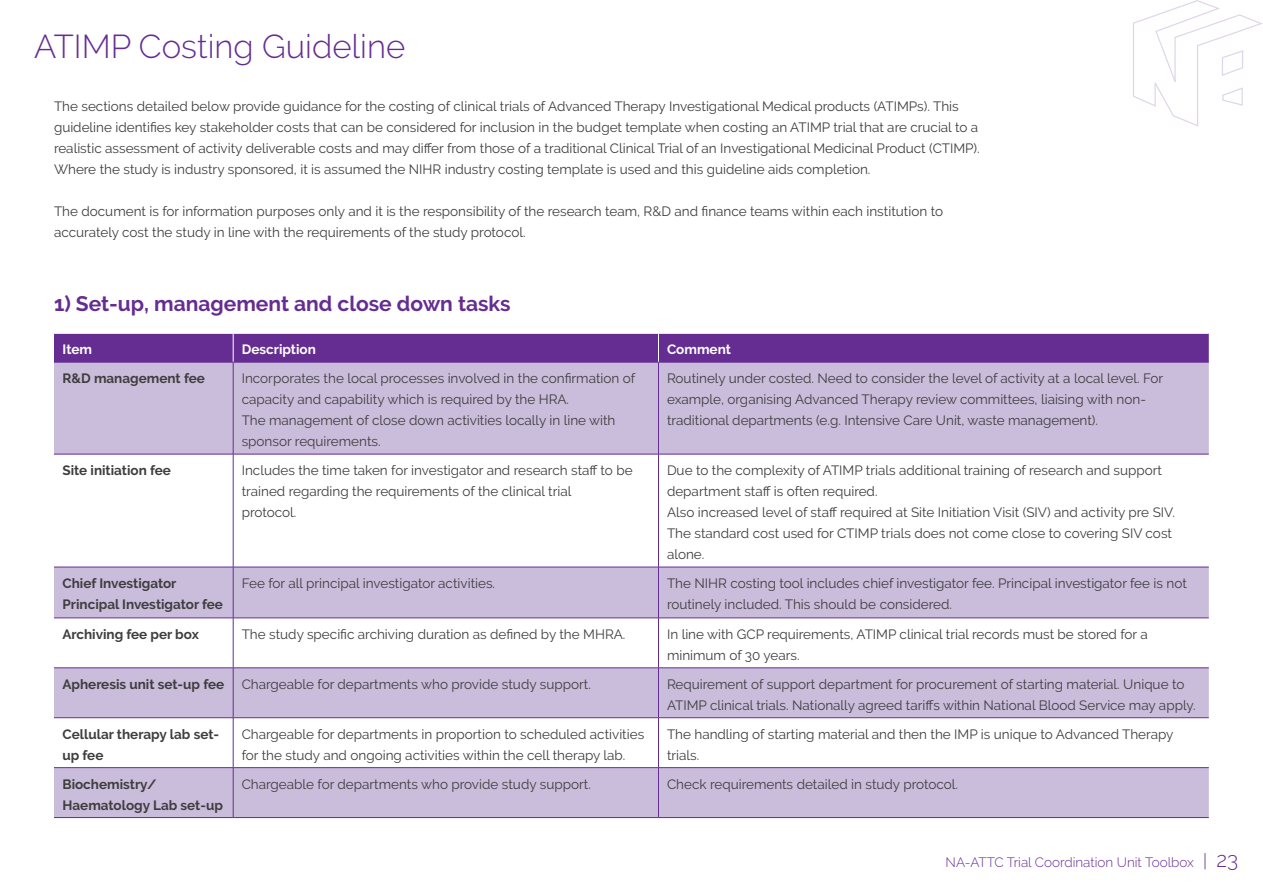
<style>
.page{position:relative;width:1263px;height:893px;background:#fff}
.page>*{position:absolute;margin:0;border:0;box-sizing:border-box;transform-origin:0 0}
.t1{font:300 33px "Raleway";color:#652d91}
.t2{font:700 21px "Raleway";color:#652d91}
.t3{font:13.5px/21px "Raleway";color:#3e3e3f}
.t4{font:700 13.5px/21px "Raleway";color:#3e3e3f}
.t5{font:300 13.5px "Raleway";color:#652d91}
.t6{font:700 13.5px "Raleway";color:#fff}
.s1{font-size:18px}
.s2{font-size:21px}
</style>
<div class="page">
<svg style="left:54px;top:363px;width:1155px;height:454px;fill:#cabcdb"></svg>
<svg style="left:54px;top:619px;width:1155px;height:148px"></svg>
<div style="left:54px;top:334px;width:1155px;height:28px;background:#652d91"></div>
<hr style="left:54px;top:362px;width:179px;height:1px;background:#652d91">
<hr style="left:233px;top:362px;width:425px;height:1px;background:#652d91">
<hr style="left:658px;top:362px;width:551px;height:1px;background:#652d91">
<hr style="left:233px;top:362px;width:1px;height:92px;background:#652d91">
<hr style="left:658px;top:362px;width:1px;height:92px;background:#652d91">
<hr style="left:54px;top:454px;width:179px;height:1px;background:#652d91">
<hr style="left:233px;top:454px;width:425px;height:1px;background:#652d91">
<hr style="left:658px;top:454px;width:551px;height:1px;background:#652d91">
<hr style="left:233px;top:454px;width:1px;height:113px;background:#652d91">
<hr style="left:658px;top:454px;width:1px;height:113px;background:#652d91">
<hr style="left:54px;top:567px;width:179px;height:1px;background:#652d91">
<hr style="left:233px;top:567px;width:425px;height:1px;background:#652d91">
<hr style="left:658px;top:567px;width:551px;height:1px;background:#652d91">
<hr style="left:233px;top:567px;width:1px;height:51px;background:#652d91">
<hr style="left:658px;top:567px;width:1px;height:51px;background:#652d91">
<hr style="left:54px;top:618px;width:179px;height:1px;background:#652d91">
<hr style="left:233px;top:618px;width:425px;height:1px;background:#652d91">
<hr style="left:658px;top:618px;width:551px;height:1px;background:#652d91">
<hr style="left:233px;top:618px;width:1px;height:50px;background:#652d91">
<hr style="left:658px;top:618px;width:1px;height:50px;background:#652d91">
<hr style="left:233px;top:668px;width:1px;height:49px;background:#652d91">
<hr style="left:658px;top:668px;width:1px;height:49px;background:#652d91">
<hr style="left:233px;top:718px;width:1px;height:49px;background:#652d91">
<hr style="left:658px;top:718px;width:1px;height:49px;background:#652d91">
<hr style="left:233px;top:768px;width:1px;height:49px;background:#652d91">
<hr style="left:658px;top:768px;width:1px;height:49px;background:#652d91">
<hr style="left:54px;top:667px;width:179px;height:1px;background:#652d91">
<hr style="left:233px;top:667px;width:425px;height:1px;background:#652d91">
<hr style="left:658px;top:667px;width:551px;height:1px;background:#652d91">
<hr style="left:54px;top:717px;width:179px;height:1px;background:#652d91">
<hr style="left:233px;top:717px;width:425px;height:1px;background:#652d91">
<hr style="left:658px;top:717px;width:551px;height:1px;background:#652d91">
<hr style="left:54px;top:767px;width:179px;height:1px;background:#652d91">
<hr style="left:233px;top:767px;width:425px;height:1px;background:#652d91">
<hr style="left:658px;top:767px;width:551px;height:1px;background:#652d91">
<hr style="left:54px;top:817px;width:179px;height:1px;background:#652d91">
<hr style="left:233px;top:817px;width:425px;height:1px;background:#652d91">
<hr style="left:658px;top:817px;width:551px;height:1px;background:#652d91">
<svg style="left:1133px;top:0;width:130px;height:127px"></svg>
<h1 class="t1" style="left:34px;top:32px;width:373px">ATIMP Costing Guideline</h1>
<p class="t3" style="left:54px;top:96px;width:927px">The sections detailed below provide guidance for the costing of clinical trials of Advanced Therapy Investigational Medical products (ATIMPs). This guideline identifies key stakeholder costs that can be considered for inclusion in the budget template when costing an ATIMP trial that are crucial to a realistic assessment of activity deliverable costs and may differ from those of a traditional Clinical Trial of an Investigational Medicinal Product (CTIMP).<br>Where the study is industry sponsored, it is assumed the NIHR industry costing template is used and this guideline aids completion.</p>
<p class="t3" style="left:54px;top:201px;width:890px">The document is for information purposes only and it is the responsibility of the research team, R&amp;D and finance teams within each institution to accurately cost the study in line with the requirements of the study protocol.</p>
<h2 class="t2" style="left:54px;top:296px;width:458px">1) Set-up, management and close down tasks</h2>
<p class="t6" style="left:63px;top:344px;width:31px">Item</p>
<p class="t6" style="left:242px;top:344px;width:76px">Description</p>
<p class="t6" style="left:667px;top:344px;width:65px">Comment</p>
<p class="t4" style="left:63px;top:369px;width:144px">R&amp;D management fee</p>
<p class="t3" style="left:242px;top:368px;width:395px">Incorporates the local processes involved in the confirmation of capacity and capability which is required by the HRA.<br>The management of close down activities locally in line with sponsor requirements.</p>
<p class="t3" style="left:667px;top:368px;width:498px">Routinely under costed. Need to consider the level of activity at a local level. For example, organising Advanced Therapy review committees, liaising with non&shy;traditional departments (e.g. Intensive Care Unit, waste management).</p>
<p class="t4" style="left:63px;top:461px;width:110px">Site initiation fee</p>
<p class="t3" style="left:242px;top:460px;width:392px">Includes the time taken for investigator and research staff to be trained regarding the requirements of the clinical trial<br>protocol.</p>
<p class="t3" style="left:667px;top:461px;width:509px">Due to the complexity of ATIMP trials additional training of research and support department staff is often required.<br>Also increased level of staff required at Site Initiation Visit (SIV) and activity pre SIV.<br>The standard cost used for CTIMP trials does not come close to covering SIV cost alone.</p>
<p class="t4" style="left:63px;top:574px;width:162px">Chief Investigator<br>Principal Investigator fee</p>
<p class="t3" style="left:242px;top:573px;width:255px">Fee for all principal investigator activities.</p>
<p class="t3" style="left:667px;top:573px;width:521px">The NIHR costing tool includes chief investigator fee. Principal investigator fee is not routinely included. This should be considered.</p>
<p class="t4" style="left:63px;top:625px;width:138px">Archiving fee per box</p>
<p class="t3" style="left:242px;top:624px;width:385px">The study specific archiving duration as defined by the MHRA.</p>
<p class="t3" style="left:667px;top:624px;width:482px">In line with GCP requirements, ATIMP clinical trial records must be stored for a minimum of 30 years.</p>
<p class="t4" style="left:63px;top:675px;width:163px">Apheresis unit set-up fee</p>
<p class="t3" style="left:242px;top:674px;width:351px">Chargeable for departments who provide study support.</p>
<p class="t3" style="left:667px;top:674px;width:530px">Requirement of support department for procurement of starting material. Unique to<br>ATIMP clinical trials. Nationally agreed tariffs within National Blood Service may apply.</p>
<p class="t4" style="left:63px;top:725px;width:158px">Cellular therapy lab set&shy;up fee</p>
<p class="t3" style="left:242px;top:724px;width:404px">Chargeable for departments in proportion to scheduled activities for the study and ongoing activities within the cell therapy lab.</p>
<p class="t3" style="left:667px;top:724px;width:508px">The handling of starting material and then the IMP is unique to Advanced Therapy trials.</p>
<p class="t4" style="left:63px;top:775px;width:162px">Biochemistry/<br>Haematology Lab set-up</p>
<p class="t3" style="left:242px;top:773px;width:351px">Chargeable for departments who provide study support.</p>
<p class="t3" style="left:667px;top:773px;width:292px">Check requirements detailed in study protocol.</p>
<p class="t5" style="left:946px;top:856px;width:294px">NA-ATTC Trial Coordination Unit Toolbox <span class="s1">|</span> <span class="s2">23</span></p>
</div>
